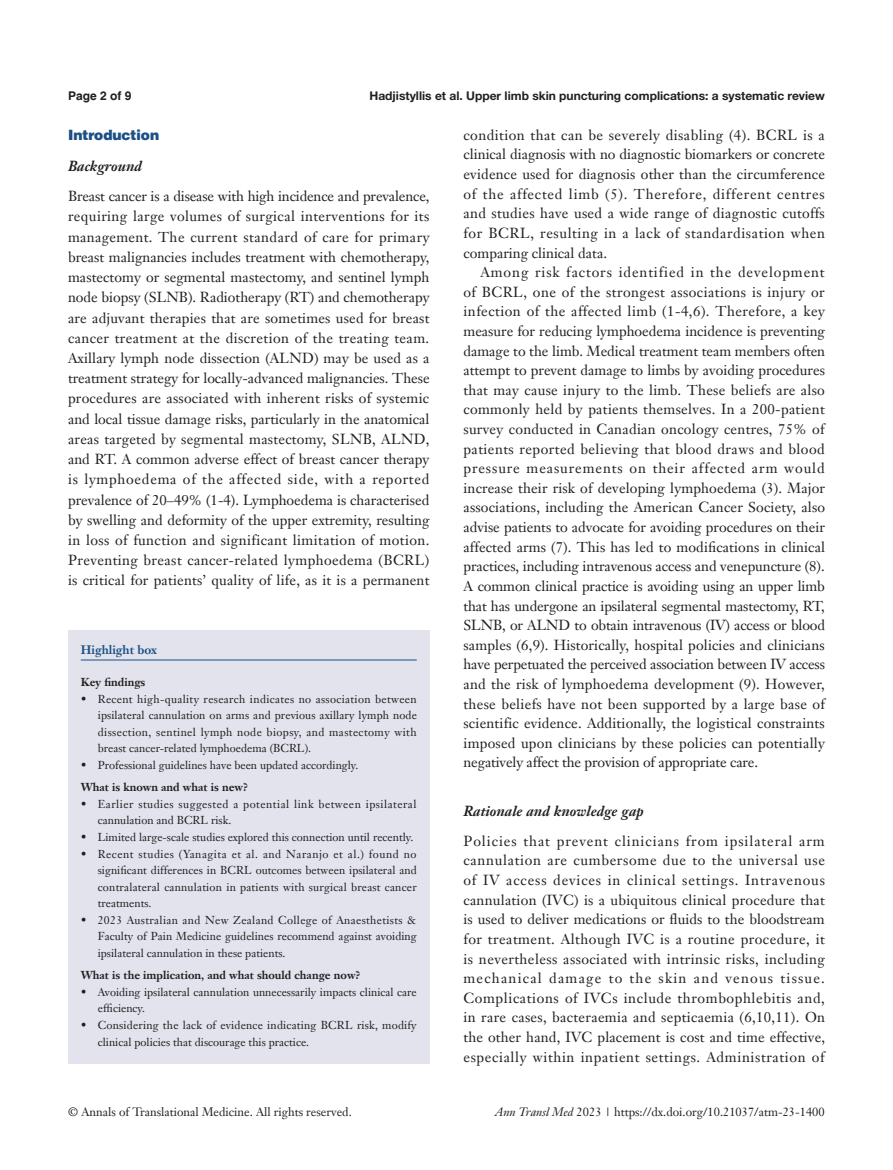
<style>
.page{position:relative;width:893px;height:1170px;background:#fff}
.page>*{position:absolute;margin:0;border:0;box-sizing:border-box;transform-origin:0 0}
.t1{font:14.25px/19.6px "Janson Text LT";letter-spacing:.015em;color:#231f20;text-align:justify}
._2ji-6_5{font:italic 700 14.25px "Janson Text LT";color:#231f20}
._1ji-zhengti{font:900 14.25px "Helvetica";color:#1c5085}
._2ji-zhengti{font:italic 700 14.25px "Janson Text LT";color:#231f20}
.t2{font:12px "Janson Text LT";color:#231f20}
.t3{font:700 12px "Helvetica Neue LT Pro";color:#231f20}
.Cite{font:700 12px "Janson Text LT";color:#1c5085}
.t4{font:700 12px "Helvetica";color:#231f20}
.box-zhengwen{font:11.25px/16.5px "Janson Text LT";color:#231f20;text-align:justify}
.box-zhengwen-2{font:11.25px/16.5px "Janson Text LT";letter-spacing:.04em;color:#231f20}
.box-biaoti-1_5mm{font:700 11.25px "Janson Text LT";color:#231f20}
.box-biaoti{font:700 11.25px "Janson Text LT";color:#231f20}
.s1{font-style:italic}
</style>
<div class="page">
<div style="left:68px;top:630px;width:361px;height:433px;background:#e2e3ec"></div>
<hr style="left:81px;top:659px;width:336px;height:1px;background:#1c5085">
<p class="t4" style="left:68px;top:88px;width:65px">Page 2 of 9</p>
<p class="t3" style="left:370px;top:88px;width:457px">Hadjistyllis et al. Upper limb skin puncturing complications: a systematic review</p>
<p class="_1ji-zhengti" style="left:68px;top:126px;width:93px">Introduction</p>
<p class="_2ji-zhengti" style="left:68px;top:156px;width:75px">Background</p>
<p class="t1" style="left:68px;top:186px;width:363px;line-height:20.2px">Breast cancer is a disease with high incidence and prevalence, requiring large volumes of surgical interventions for its management. The current standard of care for primary breast malignancies includes treatment with chemotherapy, mastectomy or segmental mastectomy, and sentinel lymph node biopsy (SLNB). Radiotherapy (RT) and chemotherapy are adjuvant therapies that are sometimes used for breast cancer treatment at the discretion of the treating team.<br>Axillary lymph node dissection (ALND) may be used as a treatment strategy for locally-advanced malignancies. These procedures are associated with inherent risks of systemic and local tissue damage risks, particularly in the anatomical areas targeted by segmental mastectomy, SLNB, ALND, and RT. A common adverse effect of breast cancer therapy is lymphoedema of the affected side, with a reported prevalence of 20–49% (1-4). Lymphoedema is characterised by swelling and deformity of the upper extremity, resulting in loss of function and significant limitation of motion.<br>Preventing breast cancer-related lymphoedema (BCRL) is critical for patients’ quality of life, as it is a permanent</p>
<p class="Cite" style="left:81px;top:641px;width:78px">Highlight box</p>
<p class="box-biaoti" style="left:81px;top:674px;width:66px">Key findings</p>
<p class="box-zhengwen" style="left:98px;top:690px;width:321px;text-indent:-17px">• Recent high-quality research indicates no association between ipsilateral cannulation on arms and previous axillary lymph node dissection, sentinel lymph node biopsy, and mastectomy with breast cancer-related lymphoedema (BCRL).</p>
<p class="box-zhengwen" style="left:81px;top:756px;width:279px">• Professional guidelines have been updated accordingly.</p>
<p class="box-biaoti-1_5mm" style="left:81px;top:780px;width:169px">What is known and what is new?</p>
<p class="box-zhengwen-2" style="left:98px;top:795px;width:320px;text-indent:-17px">• Earlier studies suggested a potential link between ipsilateral cannulation and BCRL risk.</p>
<p class="box-zhengwen" style="left:81px;top:828px;width:334px">• Limited large-scale studies explored this connection until recently.</p>
<p class="box-zhengwen" style="left:98px;top:845px;width:321px;text-indent:-17px">• Recent studies (Yanagita et al. and Naranjo et al.) found no significant differences in BCRL outcomes between ipsilateral and contralateral cannulation in patients with surgical breast cancer treatments.</p>
<p class="box-zhengwen" style="left:98px;top:911px;width:320px;text-indent:-17px">• 2023 Australian and New Zealand College of Anaesthetists &amp; Faculty of Pain Medicine guidelines recommend against avoiding ipsilateral cannulation in these patients.</p>
<p class="box-biaoti-1_5mm" style="left:81px;top:968px;width:281px">What is the implication, and what should change now?</p>
<p class="box-zhengwen" style="left:98px;top:983px;width:320px;text-indent:-17px">• Avoiding ipsilateral cannulation unnecessarily impacts clinical care efficiency.</p>
<p class="box-zhengwen" style="left:98px;top:1016px;width:320px;text-indent:-17px">• Considering the lack of evidence indicating BCRL risk, modify clinical policies that discourage this practice.</p>
<p class="t1" style="left:463px;top:125px;width:363px">condition that can be severely disabling (4). BCRL is a clinical diagnosis with no diagnostic biomarkers or concrete evidence used for diagnosis other than the circumference of the affected limb (5). Therefore, different centres and studies have used a wide range of diagnostic cutoffs for BCRL, resulting in a lack of standardisation when comparing clinical data.</p>
<p class="t1" style="left:463px;top:262px;width:363px;text-indent:17px">Among risk factors identified in the development of BCRL, one of the strongest associations is injury or infection of the affected limb (1-4,6). Therefore, a key measure for reducing lymphoedema incidence is preventing damage to the limb. Medical treatment team members often attempt to prevent damage to limbs by avoiding procedures that may cause injury to the limb. These beliefs are also commonly held by patients themselves. In a 200-patient survey conducted in Canadian oncology centres, 75% of patients reported believing that blood draws and blood pressure measurements on their affected arm would increase their risk of developing lymphoedema (3). Major associations, including the American Cancer Society, also advise patients to advocate for avoiding procedures on their affected arms (7). This has led to modifications in clinical practices, including intravenous access and venepuncture (8).<br>A common clinical practice is avoiding using an upper limb that has undergone an ipsilateral segmental mastectomy, RT, SLNB, or ALND to obtain intravenous (IV) access or blood samples (6,9). Historically, hospital policies and clinicians have perpetuated the perceived association between IV access and the risk of lymphoedema development (9). However, these beliefs have not been supported by a large base of scientific evidence. Additionally, the logistical constraints imposed upon clinicians by these policies can potentially negatively affect the provision of appropriate care.</p>
<p class="_2ji-6_5" style="left:463px;top:802px;width:182px">Rationale and knowledge gap</p>
<p class="t1" style="left:463px;top:830px;width:363px">Policies that prevent clinicians from ipsilateral arm cannulation are cumbersome due to the universal use of IV access devices in clinical settings. Intravenous cannulation (IVC) is a ubiquitous clinical procedure that is used to deliver medications or fluids to the bloodstream for treatment. Although IVC is a routine procedure, it is nevertheless associated with intrinsic risks, including mechanical damage to the skin and venous tissue.<br>Complications of IVCs include thrombophlebitis and, in rare cases, bacteraemia and septicaemia (6,10,11). On the other hand, IVC placement is cost and time effective, especially within inpatient settings. Administration of</p>
<p class="t2" style="left:68px;top:1104px;width:285px">© Annals of Translational Medicine. All rights reserved.</p>
<p class="t2" style="left:495px;top:1104px;width:331px"><span class="s1">Ann Transl Med</span> 2023 | https://dx.doi.org/10.21037/atm-23-1400</p>
</div>
